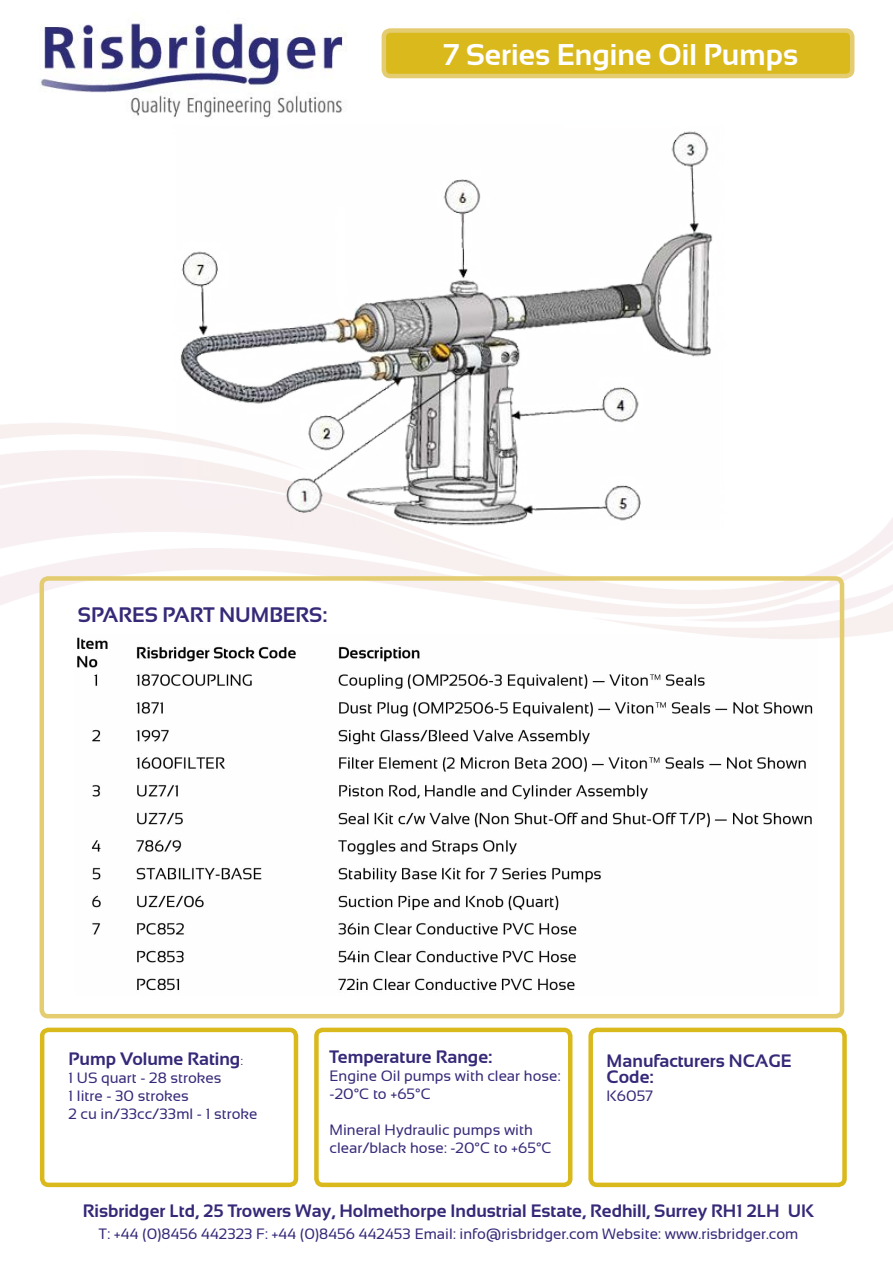
<style>
.page{position:relative;width:893px;height:1263px;background:#fff}
.page>*{position:absolute;margin:0;border:0;box-sizing:border-box;transform-origin:0 0}
.t1{font:700 30px "Sansation";color:#fff}
.t2{font:700 21px "Sansation";color:#352978}
.t3{font:700 18px/16.5px "Sansation";color:#352978}
.t4{font:15px/18px "Sansation";color:#352978}
.s1{font-weight:400;font-size:12px}
</style>
<div class="page">
<img style="left:40px;top:23px;width:307px;height:94px">
<div style="left:40px;top:576px;width:804px;height:442px;border:4px solid #e4cc71;border-radius:6px"></div>
<div style="left:40px;top:1028px;width:258px;height:159px;border:4px solid #dab91d;border-radius:6px"></div>
<div style="left:314px;top:1028px;width:258px;height:159px;border:4px solid #dab91d;border-radius:6px"></div>
<div style="left:588px;top:1028px;width:259px;height:159px;border:4px solid #dab91d;border-radius:6px"></div>
<div style="left:384px;top:31px;width:468px;height:45px;background:#dab91d;border-radius:6px"></div>
<div style="left:382px;top:28px;width:472px;height:50px;border:4px solid #e4cc71;border-radius:6px"></div>
<img style="left:166px;top:117px;width:547px;height:412px">
<img style="left:76px;top:634px;width:742px;height:357px">
<h1 class="t1" style="left:442px;top:38px;width:357px">7 Series Engine Oil Pumps</h1>
<h2 class="t2" style="left:78px;top:603px;width:251px">SPARES PART NUMBERS:</h2>
<p class="t3" style="left:69px;top:1050px;width:176px">Pump Volume Rating<span class="s1">:</span></p>
<p class="t4" style="left:69px;top:1068px;width:190px">1 US quart - 28 strokes<br>1 litre - 30 strokes<br>2 cu in/33cc/33ml - 1 stroke</p>
<p class="t3" style="left:330px;top:1049px;width:164px">Temperature Range:</p>
<p class="t4" style="left:330px;top:1067px;width:233px">Engine Oil pumps with clear hose: -20°C to +65°C</p>
<p class="t4" style="left:330px;top:1121px;width:224px">Mineral Hydraulic pumps with clear/black hose: -20°C to +65°C</p>
<p class="t3" style="left:607px;top:1052px;width:187px">Manufacturers NCAGE<br>Code:</p>
<p class="t4" style="left:607px;top:1087px;width:48px">K6057</p>
<p class="t3" style="left:83px;top:1202px;width:732px">Risbridger Ltd, 25 Trowers Way, Holmethorpe Industrial Estate, Redhill, Surrey RH1 2LH UK</p>
<p class="t4" style="left:98px;top:1225px;width:701px">T: +44 (0)8456 442323 F: +44 (0)8456 442453 Email: info@risbridger.com Website: www.risbridger.com</p>
</div>
